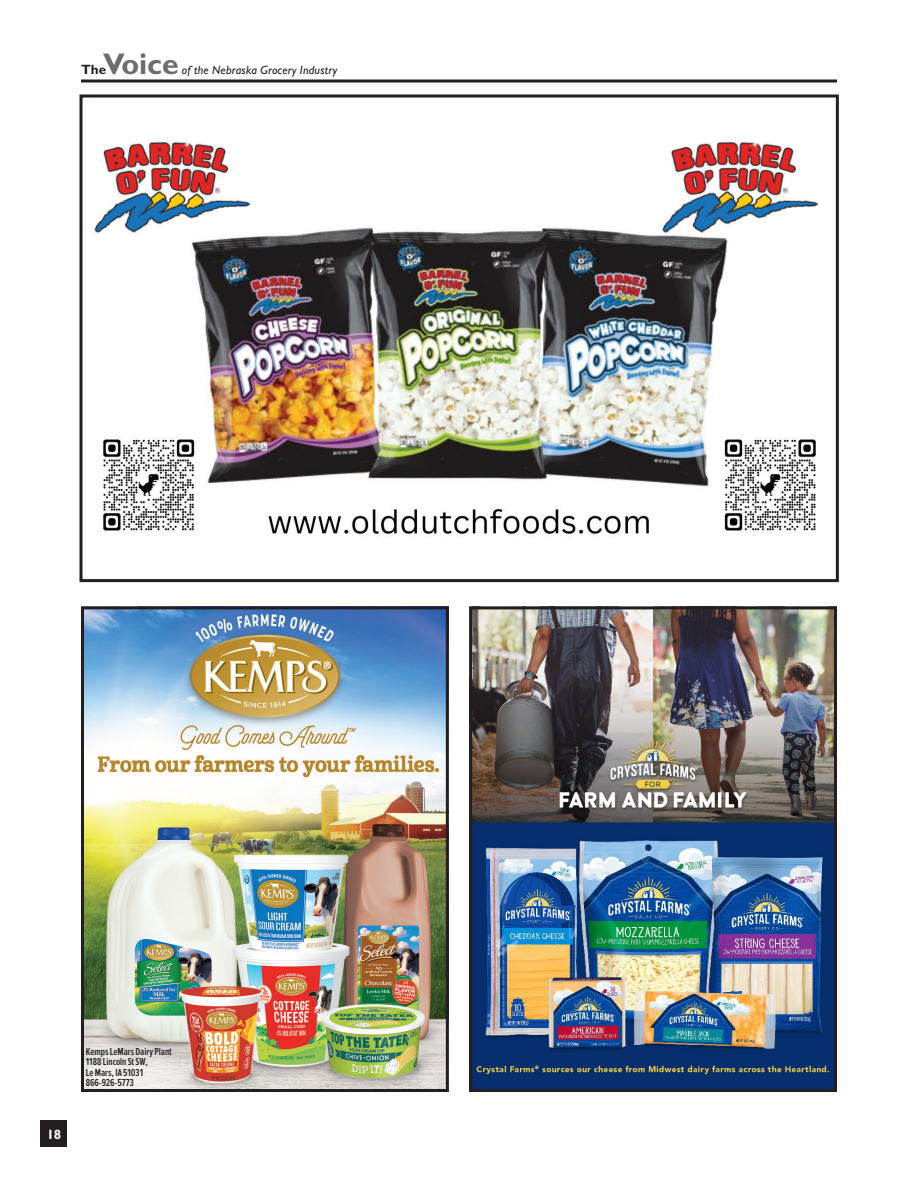
<style>
.page{position:relative;width:918px;height:1188px;background:#fff}
.page>*{position:absolute;margin:0;border:0;box-sizing:border-box;transform-origin:0 0}
.t1{font:700 30px "Gill Sans";letter-spacing:-.005em;color:#6c6d70}
.t2{font:700 13.5px "Gill Sans";color:#231f20}
.t3{font:700 13.5px "Gill Sans";color:#fff}
.t4{font:italic 12px "Gill Sans";letter-spacing:.015em;color:#231f20}
.t5{font:600 10.5px/10.5px "Proxima Nova Ex Cn";letter-spacing:-.005em;color:#231f20}
</style>
<div class="page">
<hr style="left:81px;top:80px;width:756px;height:2px;background:#231f20">
<div style="left:40px;top:1120px;width:28px;height:28px;background:#231f20"></div>
<img style="left:94px;top:141px;width:725px;height:393px">
<div style="left:80px;top:94px;width:759px;height:488px;border:3px solid #231f20"></div>
<img style="left:473px;top:610px;width:360px;height:478px">
<div style="left:469px;top:606px;width:368px;height:486px;border:3px solid #231f20"></div>
<img style="left:85px;top:610px;width:360px;height:478px">
<div style="left:81px;top:606px;width:368px;height:486px;border:3px solid #231f20"></div>
<h1 class="t1" style="left:103px;top:46px;width:77px">Voice</h1>
<p class="t2" style="left:81px;top:62px;width:27px">The</p>
<p class="t4" style="left:182px;top:63px;width:157px">of the Nebraska Grocery Industry</p>
<p class="t3" style="left:47px;top:1127px;width:16px">18</p>
<p class="t5" style="left:86px;top:1047px;width:87px">Kemps LeMars Dairy Plant<br>1188 Lincoln St SW,<br>Le Mars, IA 51031<br>866-926-5773</p>
</div>
